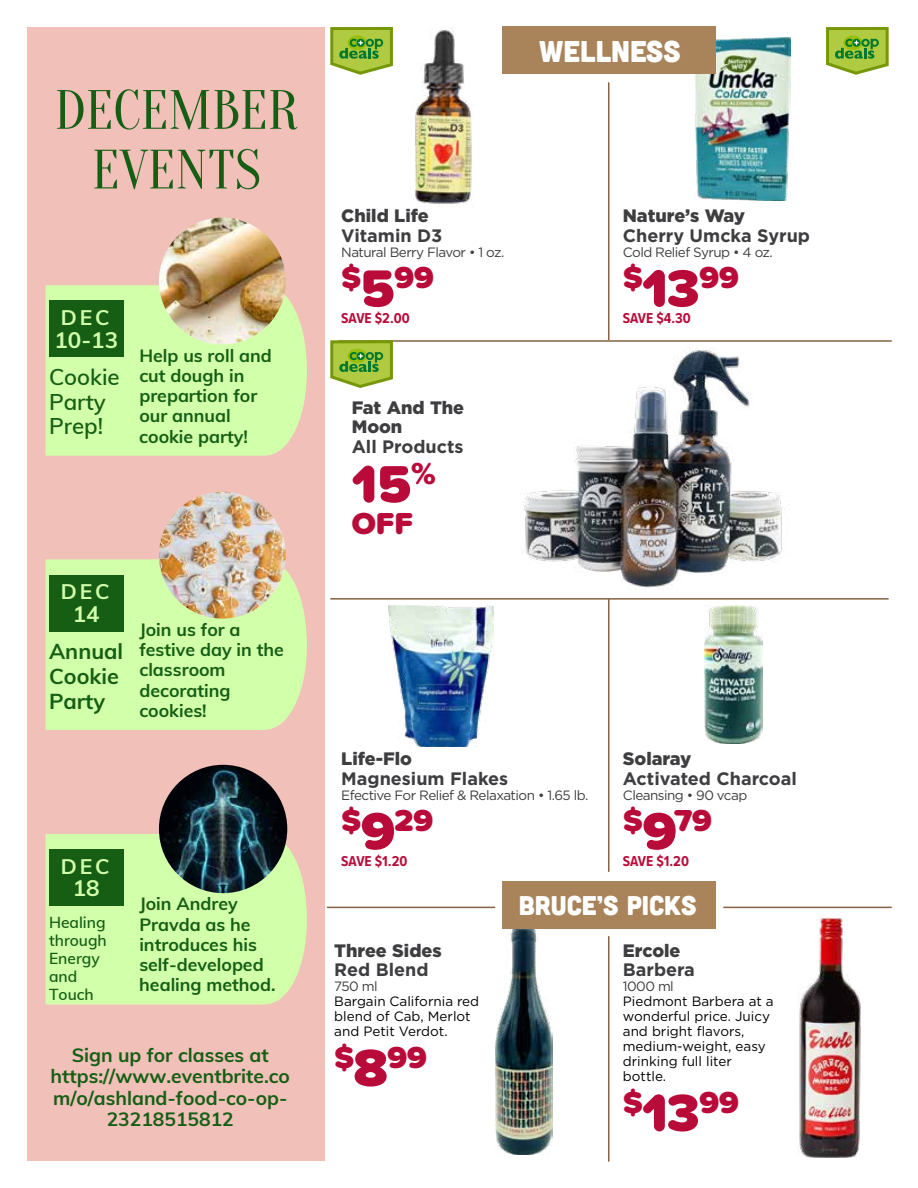
<style>
.page{position:relative;width:918px;height:1188px;background:#fff}
.page>*{position:absolute;margin:0;border:0;box-sizing:border-box;transform-origin:0 0}
.t1{font:55.35px/59.7px "Oranienbaum";color:#155e14;text-align:center}
.t2{font:900 54px "Proxima Soft";color:#b90b39}
.t3{font:900 31.5px "Proxima Soft";color:#b90b39}
.t4{font:30px "Cubano";color:#fff}
.t5{font:27px "Cubano";color:#fff}
.t6{font:700 22.5px "Muli";color:#d2ffaa}
.t7{font:600 22.2px/24.9px "Muli";color:#155e14}
.t8{font:700 21.6px/24.8px "Muli";color:#155e14}
.t9{font:700 21.15px "Muli";letter-spacing:.135em;color:#d2ffaa}
.t10{font:700 19.2px/21.3px "Muli";color:#155e14;text-align:center}
.t11{font:700 18px "Gotham";color:#3e3d40}
.t12{font:900 18px/19.5px "Gotham";color:#3e3d40}
.t13{font:700 17.7px/20.2px "Muli";color:#155e14}
.t14{font:600 15.6px/18px "Muli";color:#155e14}
.t15{font:700 14.85px "Proxima Nova Cond";color:#b90b39}
.t16{font:13.5px/15px "Gotham";color:#000}
.t17{font:13.5px "Gotham";letter-spacing:-.04em;color:#3e3d40}
.s1{font-size:54px}
</style>
<div class="page">
<hr style="left:327px;top:907px;width:168px;height:1px;background:#866242">
<hr style="left:330px;top:598px;width:559px;height:2px;background:#866242">
<hr style="left:338px;top:340px;width:554px;height:2px;background:#866242">
<hr style="left:723px;top:907px;width:169px;height:1px;background:#866242">
<hr style="left:608px;top:82px;width:1px;height:258px;background:#866242">
<hr style="left:608px;top:599px;width:1px;height:273px;background:#866242">
<hr style="left:608px;top:936px;width:1px;height:226px;background:#866242">
<div style="left:28px;top:27px;width:297px;height:1134px;background:#f1c0b9"></div>
<div style="left:46px;top:285px;width:261px;height:171px;background:#d2ffaa"></div>
<div style="left:49px;top:301px;width:75px;height:56px;background:#155e14"></div>
<img style="left:159px;top:218px;width:127px;height:126px;border-radius:63px">
<div style="left:46px;top:559px;width:261px;height:171px;background:#d2ffaa"></div>
<div style="left:49px;top:575px;width:75px;height:56px;background:#155e14"></div>
<img style="left:159px;top:492px;width:127px;height:127px;border-radius:63px">
<div style="left:46px;top:834px;width:261px;height:171px;background:#d2ffaa"></div>
<div style="left:49px;top:850px;width:75px;height:56px;background:#155e14"></div>
<img style="left:159px;top:765px;width:128px;height:128px;border-radius:64px">
<img style="left:415px;top:30px;width:57px;height:174px">
<img style="left:695px;top:38px;width:95px;height:163px">
<img style="left:511px;top:339px;width:282px;height:261px">
<img style="left:389px;top:606px;width:104px;height:140px">
<img style="left:705px;top:606px;width:57px;height:138px">
<img style="left:495px;top:929px;width:58px;height:225px">
<img style="left:798px;top:917px;width:63px;height:241px">
<svg style="left:330px;top:340px;width:64px;height:48px;background:#97bb47"></svg>
<svg style="left:330px;top:26px;width:63px;height:49px;background:#98bc49"></svg>
<svg style="left:826px;top:26px;width:63px;height:49px;background:#98bc49"></svg>
<div style="left:503px;top:26px;width:213px;height:48px;background:#a9845a"></div>
<div style="left:502px;top:881px;width:214px;height:48px;background:#a9845a"></div>
<h1 class="t1" style="left:55px;top:81px;width:245px">DECEMBER<br>EVENTS</h1>
<p class="t9" style="left:61px;top:302px;width:50px">DEC</p>
<p class="t6" style="left:54px;top:323px;width:65px">10-13</p>
<p class="t7" style="left:49px;top:363px;width:72px">Cookie<br>Party<br>Prep!</p>
<p class="t13" style="left:139px;top:344px;width:134px">Help us roll and cut dough in prepartion for our annual cookie party!</p>
<p class="t9" style="left:61px;top:576px;width:50px">DEC</p>
<p class="t6" style="left:73px;top:597px;width:28px">14</p>
<p class="t8" style="left:49px;top:638px;width:76px">Annual<br>Cookie<br>Party</p>
<p class="t13" style="left:139px;top:618px;width:146px">Join us for a festive day in the classroom decorating cookies!</p>
<p class="t9" style="left:61px;top:851px;width:50px">DEC</p>
<p class="t6" style="left:73px;top:872px;width:28px">18</p>
<p class="t14" style="left:49px;top:912px;width:59px">Healing through<br>Energy and<br>Touch</p>
<p class="t13" style="left:139px;top:893px;width:138px">Join Andrey<br>Pravda as he introduces his self-developed healing method.</p>
<p class="t10" style="left:51px;top:1043px;width:241px">Sign up for classes at https://www.eventbrite.co m/o/ashland-food-co-op-<br>23218515812</p>
<h3 class="t4" style="left:539px;top:32px;width:143px">WELLNESS</h3>
<p class="t12" style="left:341px;top:206px;width:89px">Child Life</p>
<p class="t11" style="left:341px;top:224px;width:103px">Vitamin D3</p>
<p class="t17" style="left:341px;top:244px;width:165px">Natural Berry Flavor • 1 oz.</p>
<h3 class="t3" style="left:341px;top:254px;width:94px">$<span class="s1">5</span>99</h3>
<p class="t15" style="left:341px;top:308px;width:70px">SAVE $2.00</p>
<p class="t12" style="left:352px;top:397px;width:114px">Fat And The<br>Moon</p>
<p class="t11" style="left:352px;top:434px;width:113px">All Products</p>
<h2 class="t2" style="left:352px;top:443px;width:86px">15<sup>%</sup></h2>
<h3 class="t3" style="left:352px;top:499px;width:63px">OFF</h3>
<p class="t12" style="left:623px;top:206px;width:124px">Nature’s Way</p>
<p class="t11" style="left:623px;top:224px;width:189px">Cherry Umcka Syrup</p>
<p class="t17" style="left:623px;top:244px;width:151px">Cold Relief Syrup • 4 oz.</p>
<h3 class="t3" style="left:623px;top:254px;width:117px">$<span class="s1">13</span>99</h3>
<p class="t15" style="left:623px;top:308px;width:70px">SAVE $4.30</p>
<p class="t12" style="left:341px;top:749px;width:72px">Life-Flo</p>
<p class="t11" style="left:341px;top:766px;width:169px">Magnesium Flakes</p>
<p class="t17" style="left:341px;top:786px;width:249px">Efective For Relief &amp; Relaxation • 1.65 lb.</p>
<h3 class="t3" style="left:341px;top:797px;width:93px">$<span class="s1">9</span>29</h3>
<p class="t15" style="left:341px;top:850px;width:68px">SAVE $1.20</p>
<p class="t12" style="left:623px;top:749px;width:70px">Solaray</p>
<p class="t11" style="left:623px;top:766px;width:176px">Activated Charcoal</p>
<p class="t17" style="left:623px;top:786px;width:126px">Cleansing • 90 vcap</p>
<h3 class="t3" style="left:623px;top:797px;width:91px">$<span class="s1">9</span>79</h3>
<p class="t15" style="left:623px;top:850px;width:68px">SAVE $1.20</p>
<p class="t12" style="left:334px;top:941px;width:109px">Three Sides</p>
<p class="t11" style="left:334px;top:958px;width:96px">Red Blend</p>
<p class="t17" style="left:334px;top:978px;width:45px">750 ml</p>
<p class="t16" style="left:334px;top:994px;width:146px">Bargain California red blend of Cab, Merlot and Petit Verdot.</p>
<h3 class="t3" style="left:334px;top:1033px;width:94px">$<span class="s1">8</span>99</h3>
<h3 class="t5" style="left:519px;top:889px;width:179px">BRUCE’S PICKS</h3>
<p class="t12" style="left:623px;top:941px;width:59px">Ercole</p>
<p class="t11" style="left:623px;top:958px;width:74px">Barbera</p>
<p class="t17" style="left:623px;top:978px;width:52px">1000 ml</p>
<p class="t16" style="left:623px;top:994px;width:152px">Piedmont Barbera at a wonderful price. Juicy and bright flavors, medium-weight, easy drinking full liter bottle.</p>
<h3 class="t3" style="left:623px;top:1078px;width:117px">$<span class="s1">13</span>99</h3>
</div>
